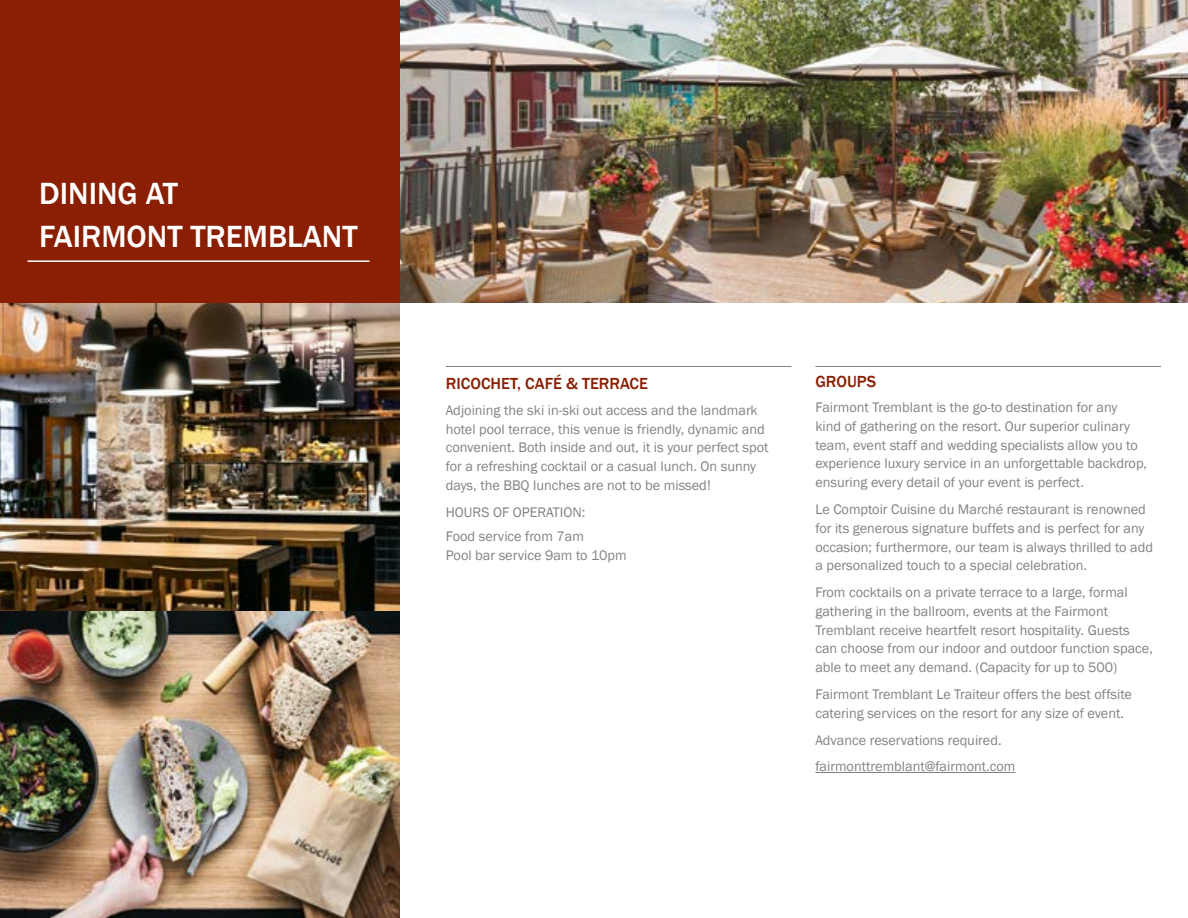
<style>
.page{position:relative;width:1188px;height:918px;background:#fff}
.page>*{position:absolute;margin:0;border:0;box-sizing:border-box;transform-origin:0 0}
.t1{font:500 31.5px/42.6px "Franklin Gothic";color:#fff}
.t2{font:500 16.5px "Franklin Gothic";color:#8a1f03}
.t3{font:14.25px/18.8px "Franklin Gothic";color:#808285}
</style>
<div class="page">
<img style="left:0;top:303px;width:400px;height:309px">
<img style="left:0;top:612px;width:400px;height:306px">
<img style="left:400px;top:0;width:788px;height:303px">
<div style="left:0;top:0;width:400px;height:303px;background:#8a1f03"></div>
<hr style="left:815px;top:772px;width:200px;height:1px;background:#808285">
<hr style="left:815px;top:366px;width:346px;height:1px;background:#808285">
<hr style="left:446px;top:366px;width:345px;height:1px;background:#808285">
<hr style="left:28px;top:260px;width:341px;height:2px;background:#fff">
<h1 class="t1" style="left:39px;top:173px;width:320px">DINING AT<br>FAIRMONT TREMBLANT</h1>
<h1 class="t1" style="left:39px;top:177px;width:140px">DINING AT</h1>
<p class="t2" style="left:446px;top:374px;width:204px">RICOCHET, CAFÉ &amp; TERRACE</p>
<p class="t3" style="left:446px;top:401px;width:324px">Adjoining the ski in-ski out access and the landmark hotel pool terrace, this venue is friendly, dynamic and convenient. Both inside and out, it is your perfect spot for a refreshing cocktail or a casual lunch. On sunny days, the BBQ lunches are not to be missed!</p>
<p class="t3" style="left:446px;top:500px;width:141px;line-height:24.6px">HOURS OF OPERATION:<br>Food service from 7am</p>
<p class="t3" style="left:446px;top:546px;width:182px">Pool bar service 9am to 10pm</p>
<p class="t2" style="left:815px;top:371px;width:62px">GROUPS</p>
<p class="t3" style="left:815px;top:398px;width:333px">Fairmont Tremblant is the go-to destination for any<br>kind of gathering on the resort. Our superior culinary team, event staff and wedding specialists allow you to experience luxury service in an unforgettable backdrop, ensuring every detail of your event is perfect.</p>
<p class="t3" style="left:815px;top:500px;width:339px">Le Comptoir Cuisine du Marché restaurant is renowned for its generous signature buffets and is perfect for any occasion; furthermore, our team is always thrilled to add a personalized touch to a special celebration.</p>
<p class="t3" style="left:815px;top:583px;width:339px">From cocktails on a private terrace to a large, formal gathering in the ballroom, events at the Fairmont Tremblant receive heartfelt resort hospitality. Guests can choose from our indoor and outdoor function space, able to meet any demand. (Capacity for up to 500)</p>
<p class="t3" style="left:815px;top:685px;width:318px">Fairmont Tremblant Le Traiteur offers the best offsite catering services on the resort for any size of event.</p>
<p class="t3" style="left:815px;top:727px;width:202px;line-height:26.8px">Advance reservations required. fairmonttremblant@fairmont.com</p>
</div>
